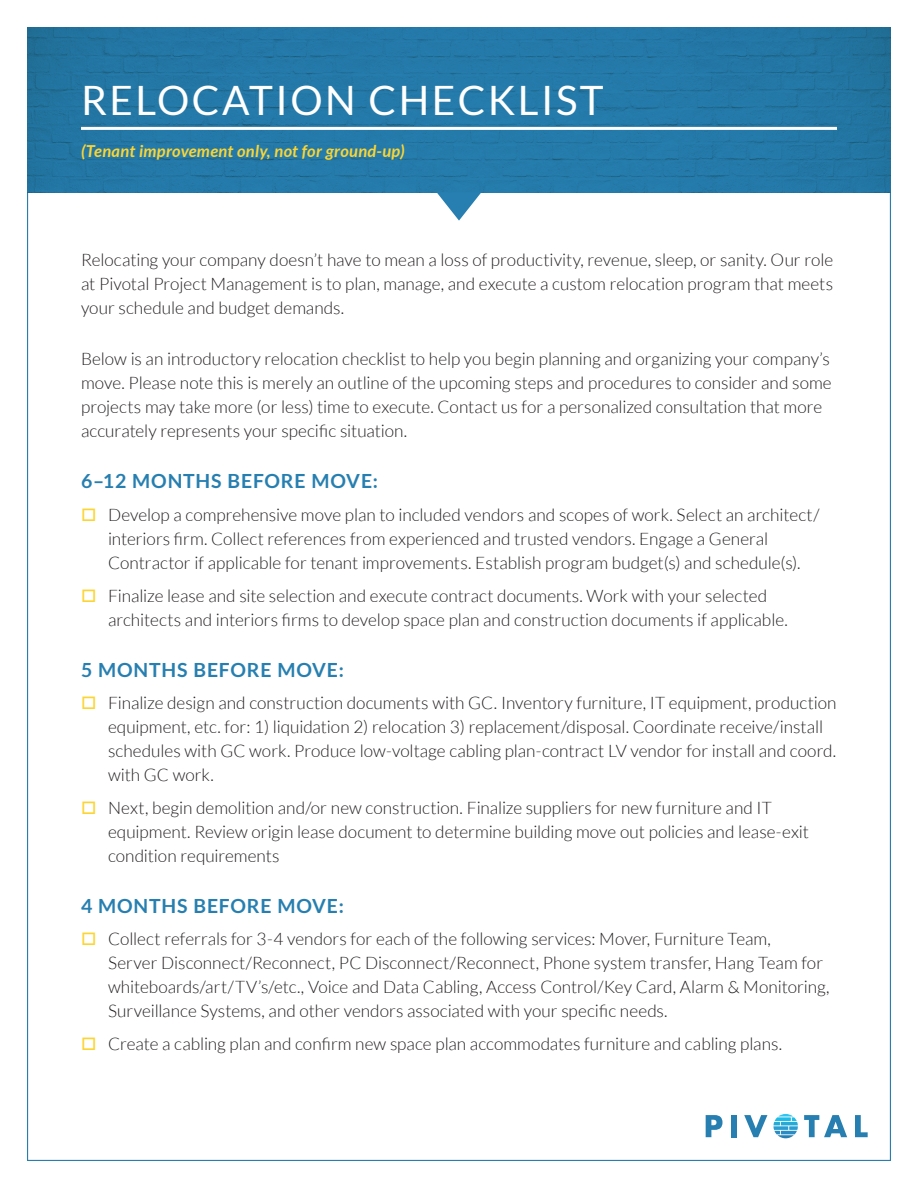
<style>
.page{position:relative;width:918px;height:1188px;background:#fff}
.page>*{position:absolute;margin:0;border:0;box-sizing:border-box;transform-origin:0 0}
.t1{font:40.5px "Lato";letter-spacing:.06em;color:#fff}
.t2{font:700 19.5px "Lato";letter-spacing:.045em;color:#267fb0}
.t3{font:300 17.25px/24px "Lato";color:#231f20}
.t4{font:italic 700 16.5px "Lato";letter-spacing:.02em;color:#fcd532}
.s1{color:#fcd532}
</style>
<div class="page">
<svg style="left:27px;top:27px;width:864px;height:165px;background:#2377a6"></svg>
<hr style="left:81px;top:127px;width:756px;height:3px;background:#fff">
<svg style="left:437px;top:192px;width:44px;height:29px"></svg>
<svg style="left:706px;top:1115px;width:17px;height:22px"></svg>
<div style="left:731px;top:1115px;width:6px;height:22px;background:#267fb0"></div>
<svg style="left:744px;top:1115px;width:23px;height:22px"></svg>
<svg style="left:804px;top:1115px;width:43px;height:22px"></svg>
<svg style="left:855px;top:1115px;width:13px;height:22px"></svg>
<svg style="left:773px;top:1114px;width:25px;height:24px"></svg>
<p class="t1" style="left:81px;top:78px;width:524px">RELOCATION CHECKLIST</p>
<p class="t4" style="left:81px;top:141px;width:325px">(Tenant improvement only, not for ground-up)</p>
<p class="t3" style="left:81px;top:248px;width:754px;text-align:justify">Relocating your company doesn’t have to mean a loss of productivity, revenue, sleep, or sanity. Our role at Pivotal Project Management is to plan, manage, and execute a custom relocation program that meets your schedule and budget demands.</p>
<p class="t3" style="left:81px;top:347px;width:752px">Below is an introductory relocation checklist to help you begin planning and organizing your company’s move. Please note this is merely an outline of the upcoming steps and procedures to consider and some projects may take more (or less) time to execute. Contact us for a personalized consultation that more accurately represents your specific situation.</p>
<p class="t2" style="left:81px;top:470px;width:299px">6–12 MONTHS BEFORE MOVE:</p>
<p class="t3" style="left:108px;top:503px;width:713px;text-indent:-27px"><span class="s1">□</span> Develop a comprehensive move plan to included vendors and scopes of work. Select an architect/ interiors firm. Collect references from experienced and trusted vendors. Engage a General<br>Contractor if applicable for tenant improvements. Establish program budget(s) and schedule(s).</p>
<p class="t3" style="left:108px;top:583px;width:681px;text-indent:-27px"><span class="s1">□</span> Finalize lease and site selection and execute contract documents. Work with your selected architects and interiors firms to develop space plan and construction documents if applicable.</p>
<p class="t2" style="left:81px;top:658px;width:264px">5 MONTHS BEFORE MOVE:</p>
<p class="t3" style="left:108px;top:691px;width:730px;text-indent:-27px"><span class="s1">□</span> Finalize design and construction documents with GC. Inventory furniture, IT equipment, production equipment, etc. for: 1) liquidation 2) relocation 3) replacement/disposal. Coordinate receive/install schedules with GC work. Produce low-voltage cabling plan-contract LV vendor for install and coord. with GC work.</p>
<p class="t3" style="left:108px;top:796px;width:703px;text-indent:-27px"><span class="s1">□</span> Next, begin demolition and/or new construction. Finalize suppliers for new furniture and IT equipment. Review origin lease document to determine building move out policies and lease-exit condition requirements</p>
<p class="t2" style="left:81px;top:895px;width:264px">4 MONTHS BEFORE MOVE:</p>
<p class="t3" style="left:108px;top:927px;width:723px;text-indent:-27px"><span class="s1">□</span> Collect referrals for 3-4 vendors for each of the following services: Mover, Furniture Team,<br>Server Disconnect/Reconnect, PC Disconnect/Reconnect, Phone system transfer, Hang Team for whiteboards/art/TV’s/etc., Voice and Data Cabling, Access Control/Key Card, Alarm &amp; Monitoring, Surveillance Systems, and other vendors associated with your specific needs.</p>
<p class="t3" style="left:81px;top:1032px;width:703px"><span class="s1">□</span> Create a cabling plan and confirm new space plan accommodates furniture and cabling plans.</p>
</div>
